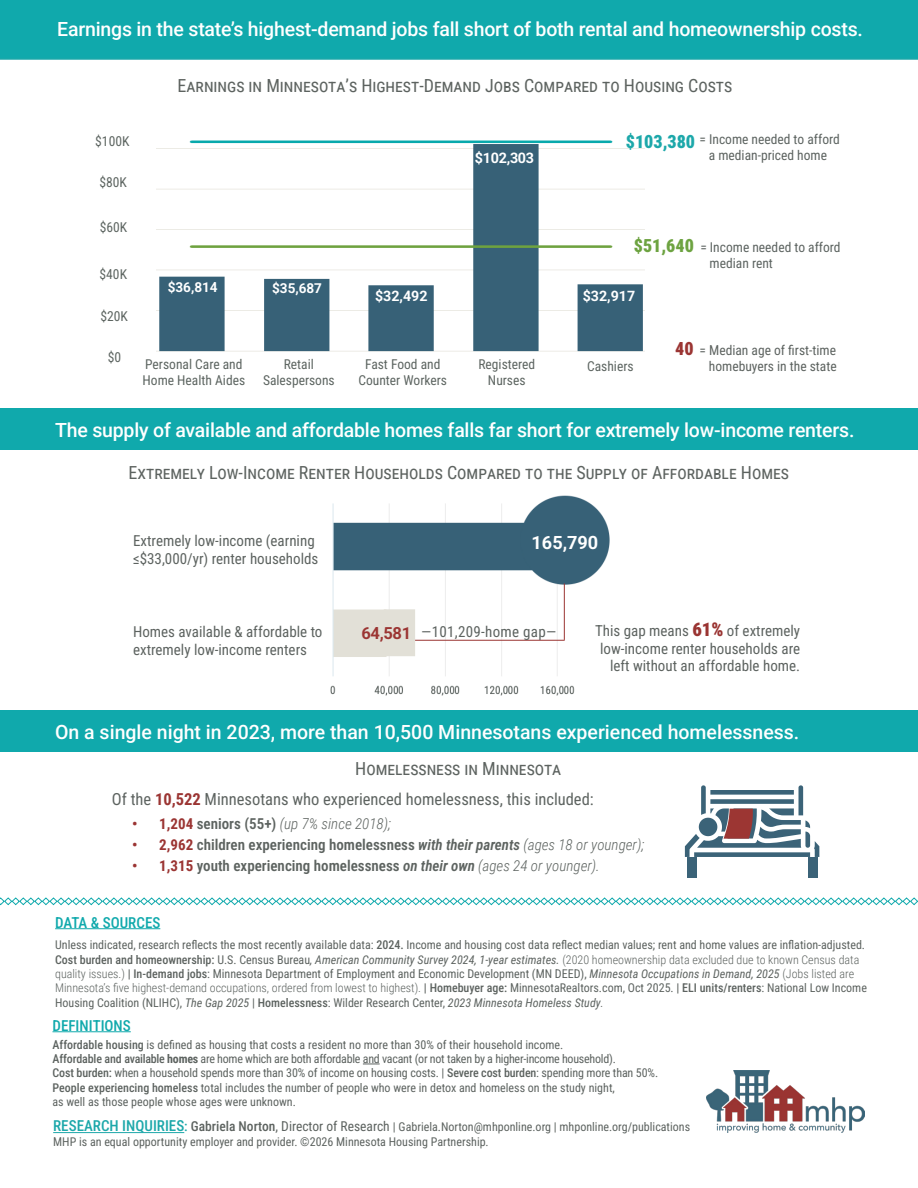
<style>
.page{position:relative;width:918px;height:1188px;background:#fff}
.page>*{position:absolute;margin:0;border:0;box-sizing:border-box;transform-origin:0 0}
.t1{font:500 19.5px "Roboto";letter-spacing:-.01em;color:#fff}
.t2{font:700 18.15px "Roboto";color:#fff}
.t3{font:18px "Roboto Condensed";color:#5d6360}
.t4{font:900 18px "Roboto Condensed";color:#1da8aa}
.t5{font:900 18px "Roboto Condensed";color:#6da341}
.t6{font:900 18px "Roboto Condensed";color:#9b3533}
.t7{font:16.5px "Roboto Condensed";color:#5d6360}
.t8{font:700 16.5px "Roboto";color:#9b3533}
.t9{font:15px/18px "Roboto Condensed";color:#5d6360}
.t10{font:600 15px "Roboto Condensed";color:#5d6360}
.t11{font:italic 300 15px "Roboto Condensed";color:#5d6360}
.t12{font:500 15px "Roboto Condensed";color:#10a9ac}
.t13{font:15px "Roboto Condensed";letter-spacing:.02em;color:#5d6360}
.t14{font:700 14.4px "Roboto";letter-spacing:-.02em;color:#fff}
.t15{font:700 14.25px "Roboto";color:#fff}
.t16{font:13.5px/16.2px "Roboto Condensed";color:#5d6561;text-align:center}
.t17{font:13.5px/16.2px "Roboto Condensed";color:#5d6461;text-align:center}
.t18{font:13.5px/16.2px "Roboto Condensed";color:#5d6360;text-align:right}
.t19{font:700 13.5px "Roboto";color:#fff}
.t20{font:700 12.3px "Roboto Condensed";color:#fff}
.t21{font:12px/14.4px "Roboto Condensed";color:#5d6360}
.t22{font:12px "Roboto Condensed";letter-spacing:-.02em;color:#5d6360}
.s1{color:#5d6360}
.s2{font-weight:900;font-size:18.75px;color:#9a3432}
.s3{font-weight:700;color:#9b3533}
.s4{font-weight:700;font-style:normal;color:#9b3533}
.s5{font-weight:600;font-style:normal}
.s6{font-style:italic}
.s7{font-weight:300;font-style:italic}
.s8{font-weight:500}
.s9{font-weight:300}
.s10{font-style:italic;font-size:10.5px}
.s11{font-weight:700}
.s12{font-weight:500;font-size:15px;color:#1da8aa}
.s13{font-weight:500;font-size:13.5px;color:#1da8aa}
.s14{font-weight:500;font-size:13.5px}
.s15{font-size:13.5px}
</style>
<div class="page">
<hr style="left:52px;top:1031px;width:79px;height:1px;background:#10a9ac">
<svg style="left:363px;top:1064px;width:17px;height:1px"></svg>
<div style="left:0;top:710px;width:918px;height:41px;background:#10a9ac"></div>
<div style="left:0;top:408px;width:918px;height:42px;background:#10a9ac"></div>
<div style="left:0;top:0;width:918px;height:60px;background:#10a9ac"></div>
<hr style="left:55px;top:928px;width:105px;height:1px;background:#10a9ac">
<img style="left:707px;top:1070px;width:158px;height:63px">
<img style="left:156px;top:140px;width:488px;height:212px">
<img style="left:330px;top:495px;width:280px;height:201px">
<hr style="left:53px;top:1132px;width:131px;height:1px;background:#1da8aa">
<hr style="left:414px;top:640px;width:151px;height:1px;background:#9a3432">
<hr style="left:564px;top:583px;width:1px;height:57px;background:#9a3432">
<svg style="left:0;top:897px;width:918px;height:9px"></svg>
<div style="left:384px;top:609px;width:31px;height:47px;background:#e2e0d7"></div>
<div style="left:687px;top:857px;width:10px;height:21px;background:#3b6378"></div>
<div style="left:808px;top:857px;width:10px;height:21px;background:#3b6378"></div>
<svg style="left:685px;top:785px;width:134px;height:72px"></svg>
<p class="t1" style="left:57px;top:16px;width:807px">Earnings in the state’s highest-demand jobs fall short of both rental and homeownership costs.</p>
<p class="t3" style="left:178px;top:73px;width:556px">Earnings in Minnesota’s Highest-Demand Jobs Compared to Housing Costs</p>
<p class="t16" style="left:95px;top:133px;width:36px">$100K</p>
<p class="t16" style="left:100px;top:173px;width:29px">$80K</p>
<p class="t16" style="left:100px;top:219px;width:29px">$60K</p>
<p class="t16" style="left:100px;top:265px;width:29px">$40K</p>
<p class="t16" style="left:100px;top:308px;width:29px">$20K</p>
<p class="t16" style="left:108px;top:349px;width:15px">$0</p>
<p class="t19" style="left:168px;top:277px;width:51px">$36,814</p>
<p class="t19" style="left:272px;top:279px;width:51px">$35,687</p>
<p class="t14" style="left:475px;top:148px;width:61px">$102,303</p>
<p class="t4" style="left:626px;top:129px;width:71px">$103,380</p>
<p class="t17" style="left:700px;top:131px;width:142px">= Income needed to afford <span class="s1">a median-priced home</span></p>
<p class="t5" style="left:634px;top:233px;width:62px">$51,640</p>
<p class="t17" style="left:710px;top:239px;width:133px;text-align:left;text-indent:-9px">= Income needed to afford median rent</p>
<p class="t20" style="left:370px;top:282px;width:42px">$31,936</p>
<p class="t15" style="left:375px;top:286px;width:54px">$32,492</p>
<p class="t15" style="left:583px;top:286px;width:54px">$32,917</p>
<p class="t16" style="left:143px;top:356px;width:104px;text-align:left">Personal Care and<br>Home Health Aides</p>
<p class="t16" style="left:263px;top:356px;width:73px">Retail<br>Salespersons</p>
<p class="t16" style="left:359px;top:356px;width:90px">Fast Food and<br>Counter Workers</p>
<p class="t16" style="left:478px;top:356px;width:58px">Registered<br>Nurses</p>
<p class="t16" style="left:587px;top:357px;width:48px">Cashiers</p>
<p class="t6" style="left:675px;top:336px;width:20px">40</p>
<p class="t18" style="left:700px;top:341px;width:139px">= Median age of first-time homebuyers in the state</p>
<p class="t1" style="left:55px;top:416px;width:801px">The supply of available and affordable homes falls far short for extremely low-income renters.</p>
<p class="t3" style="left:129px;top:460px;width:662px">Extremely Low-Income Renter Households Compared to the Supply of Affordable Homes</p>
<p class="t9" style="left:133px;top:531px;width:187px">Extremely low-income (earning ≤$33,000/yr) renter households</p>
<p class="t2" style="left:532px;top:530px;width:68px">165,790</p>
<p class="t9" style="left:133px;top:622px;width:191px">Homes available &amp; affordable to extremely low-income renters</p>
<p class="t8" style="left:361px;top:621px;width:51px">64,581</p>
<p class="t13" style="left:421px;top:621px;width:137px">—101,209-home gap—</p>
<p class="t9" style="left:595px;top:622px;width:207px;line-height:17.2px;text-align:right">This gap means <span class="s2">61%</span> of extremely low-income renter households are left without an affordable home.</p>
<p class="t1" style="left:55px;top:719px;width:746px">On a single night in 2023, more than 10,500 Minnesotans experienced homelessness.</p>
<p class="t3" style="left:355px;top:756px;width:208px">Homelessness in Minnesota</p>
<p class="t7" style="left:112px;top:787px;width:483px">Of the <span class="s3">10,522</span> Minnesotans who experienced homelessness, this included:</p>
<p class="t11" style="left:132px;top:813px;width:260px"><span class="s4">• 1,204</span> <span class="s5">seniors (55+)</span> (up 7% since 2018);</p>
<p class="t10" style="left:132px;top:834px;width:513px"><span class="s3">• 2,962</span> children experiencing homelessness <span class="s6">with their parents</span> <span class="s7">(ages 18 or younger);</span></p>
<p class="t10" style="left:132px;top:855px;width:469px"><span class="s3">• 1,315</span> youth experiencing homelessness <span class="s6">on their own</span> <span class="s7">(ages 24 or younger).</span></p>
<p class="t12" style="left:55px;top:912px;width:107px">DATA &amp; SOURCES</p>
<p class="t21" style="left:55px;top:937px;width:812px">Unless indicated, research reflects the most recently available data: <span class="s8">2024.</span> Income and housing cost data reflect median values; rent and home values are inflation-adjusted.</p>
<p class="t21" style="left:55px;top:952px;width:813px"><span class="s8">Cost burden and homeownership:</span> U.S. Census Bureau<span class="s6">, American Community Survey 2024, 1-year estimates.</span> <span class="s9">(2020 homeownership data excluded due to known Census data quality issues.)</span> <span class="s8">| In-demand jobs</span>: Minnesota Department of Employment and Economic Development (MN DEED), <span class="s6">Minnesota Occupations in Demand, 2025</span> <span class="s9">(Jobs listed are Minnesota’s five highest-demand occupations, ordered from lowest to highest).</span> <span class="s8">| Homebuyer age:</span> MinnesotaRealtors.com, Oct 2025. <span class="s8">| ELI units/renters</span>: National Low Income Housing Coalition (NLIHC), <span class="s6">The Gap 2025</span> | <span class="s8">Homelessness</span>: Wilder Research Center, <span class="s6">2023 Minnesota Homeless Study</span><span class="s10">.</span></p>
<p class="t12" style="left:52px;top:1015px;width:80px">DEFINITIONS</p>
<p class="t21" style="left:52px;top:1037px;width:512px"><span class="s8">Affordable housing</span> is defined as housing that costs a resident no more than 30% of their household income.</p>
<p class="t22" style="left:52px;top:1050px;width:565px"><span class="s8">Affordable and available</span> <span class="s11">homes</span> are home which are both affordable and vacant (or not taken by a higher-income household).</p>
<p class="t21" style="left:52px;top:1066px;width:607px"><span class="s8">Cost burden:</span> when a household spends more than 30% of income on housing costs. | <span class="s8">Severe cost burden</span>: spending more than 50%.</p>
<p class="t21" style="left:52px;top:1080px;width:564px"><span class="s8">People experiencing homeless</span> total includes the number of people who were in detox and homeless on the study night,</p>
<p class="t21" style="left:52px;top:1094px;width:245px">as well as those people whose ages were unknown.</p>
<p class="t21" style="left:53px;top:1120px;width:639px"><span class="s12">RESEARCH INQUIRIES</span><span class="s13">:</span> <span class="s14">Gabriela Norton</span><span class="s15">, Director of Research</span> | Gabriela.Norton@mhponline.org | mhponline.org/publications</p>
<p class="t21" style="left:53px;top:1134px;width:437px">MHP is an equal opportunity employer and provider. ©2026 Minnesota Housing Partnership.</p>
</div>
